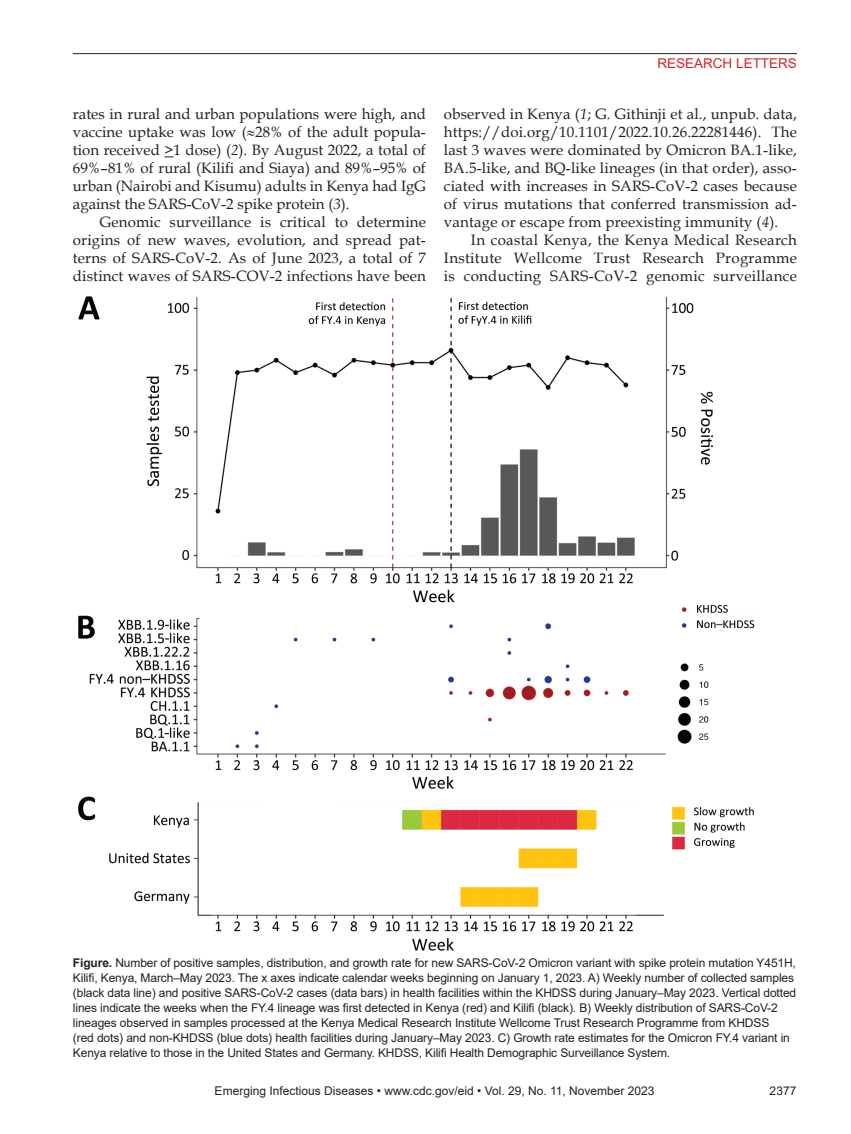
<style>
.page{position:relative;width:851px;height:1134px;background:#fff}
.page>*{position:absolute;margin:0;border:0;box-sizing:border-box;transform-origin:0 0}
.t1{font:15px/18px "Book Antiqua";letter-spacing:.01em;color:#231f20;text-align:justify}
.t2{font:13.5px "Arial";color:#d1232a}
.t3{font:12px/15px "Arial";letter-spacing:-.01em;color:#231f20}
.s1{font-style:italic}
.s2{font-weight:700}
</style>
<div class="page">
<hr style="left:73px;top:53px;width:723px;height:1px;background:#231f20">
<img style="left:78px;top:296px;width:677px;height:655px">
<p class="t1" style="left:73px;top:104px;width:354px">rates in rural and urban populations were high, and vaccine uptake was low (≈28% of the adult popula&shy;tion received &gt;1 dose) (<span class="s1">2</span>). By August 2022, a total of 69%–81% of rural (Kilifi and Siaya) and 89%–95% of urban (Nairobi and Kisumu) adults in Kenya had IgG against the SARS-CoV-2 spike protein (<span class="s1">3</span>).</p>
<p class="t1" style="left:73px;top:212px;width:354px;text-indent:27px">Genomic surveillance is critical to determine origins of new waves, evolution, and spread pat&shy;terns of SARS-CoV-2. As of June 2023, a total of 7 distinct waves of SARS-COV-2 infections have been</p>
<p class="t2" style="left:657px;top:54px;width:141px">RESEARCH LETTERS</p>
<p class="t1" style="left:444px;top:104px;width:354px">observed in Kenya (<span class="s1">1</span>; G. Githinji et al., unpub. data, https://doi.org/10.1101/2022.10.26.22281446). The last 3 waves were dominated by Omicron BA.1-like, BA.5-like, and BQ-like lineages (in that order), asso&shy;ciated with increases in SARS-CoV-2 cases because of virus mutations that conferred transmission ad&shy;vantage or escape from preexisting immunity (<span class="s1">4</span>).</p>
<p class="t1" style="left:444px;top:230px;width:354px;text-indent:27px">In coastal Kenya, the Kenya Medical Research Institute Wellcome Trust Research Programme is conducting SARS-CoV-2 genomic surveillance</p>
<p class="t3" style="left:73px;top:955px;width:724px"><span class="s2">Figure.</span> Number of positive samples, distribution, and growth rate for new SARS-CoV-2 Omicron variant with spike protein mutation Y451H, Kilifi, Kenya, March–May 2023. The x axes indicate calendar weeks beginning on January 1, 2023. A) Weekly number of collected samples (black data line) and positive SARS-CoV-2 cases (data bars) in health facilities within the KHDSS during January–May 2023. Vertical dotted lines indicate the weeks when the FY.4 lineage was first detected in Kenya (red) and Kilifi (black). B) Weekly distribution of SARS-CoV-2 lineages observed in samples processed at the Kenya Medical Research Institute Wellcome Trust Research Programme from KHDSS<br>(red dots) and non-KHDSS (blue dots) health facilities during January–May 2023. C) Growth rate estimates for the Omicron FY.4 variant in Kenya relative to those in the United States and Germany. KHDSS, Kilifi Health Demographic Surveillance System.</p>
<p class="t3" style="left:215px;top:1084px;width:441px">Emerging Infectious Diseases • www.cdc.gov/eid • Vol. 29, No. 11, November 2023</p>
<p class="t3" style="left:769px;top:1084px;width:28px">2377</p>
</div>
